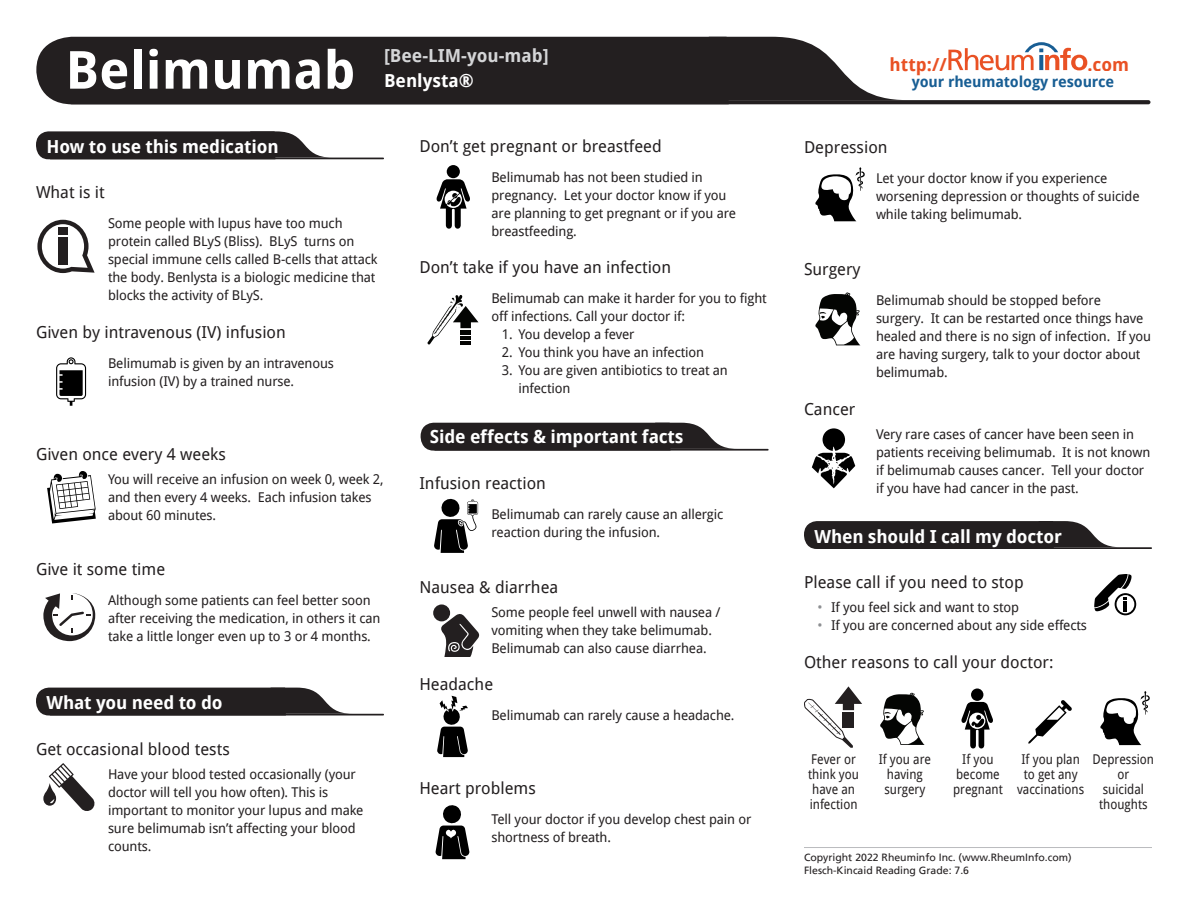
<style>
.page{position:relative;width:1188px;height:918px;background:#fff}
.page>*{position:absolute;margin:0;border:0;box-sizing:border-box;transform-origin:0 0}
.t1{font:700 52.5px "Droid Sans";color:#fff}
.Section_Heading{font:700 18px "Droid Sans";letter-spacing:-.01em;color:#fff}
.Pronunciation{font:700 18px "Droid Sans";color:#d4d5d7}
.Pronunciation-2{font:700 18px "Droid Sans";color:#e95124}
.Alternative_Names{font:700 18px "Droid Sans";color:#fff}
.Heading_-_X{font:16.5px "Droid Sans";color:#231f20}
.Heading{font:16.5px "Droid Sans";color:#231f20}
.Tagline{font:700 15px "Droid Sans";letter-spacing:-.01em;color:#185e94}
.Paragraph{font:13.5px/18px "Droid Sans";letter-spacing:-.01em;color:#231f20}
.Reasons{font:13.5px/15px "Droid Sans";color:#231f20;text-align:center;scale:.9 1}
.Bulleted{font:13.5px/18px "Droid Sans";letter-spacing:-.01em;color:#231f20}
.t2{font:10.5px/12.6px "Frutiger LT";color:#231f20}
.s1{color:#8d8f92}
</style>
<div class="page">
<svg style="left:36px;top:131px;width:296px;height:28px;background:#3c3839"></svg>
<hr style="left:50px;top:158px;width:334px;height:1px;background:#231f20">
<svg style="left:421px;top:423px;width:316px;height:28px;background:#373434"></svg>
<hr style="left:434px;top:449px;width:335px;height:2px;background:#231f20">
<svg style="left:36px;top:688px;width:317px;height:28px;background:#383435"></svg>
<hr style="left:50px;top:714px;width:334px;height:2px;background:#231f20">
<svg style="left:804px;top:521px;width:311px;height:28px;background:#353132"></svg>
<hr style="left:818px;top:547px;width:334px;height:2px;background:#231f20">
<svg style="left:729px;top:37px;width:172px;height:63px"></svg>
<div style="left:36px;top:37px;width:693px;height:67px;background:#231f20"></div>
<hr style="left:69px;top:100px;width:1081px;height:4px;background:#231f20;border-radius:2px">
<svg style="left:948px;top:42px;width:139px;height:29px"></svg>
<hr style="left:804px;top:847px;width:348px;height:1px;background:#babbbe">
<svg style="left:37px;top:220px;width:58px;height:53px"></svg>
<svg style="left:43px;top:593px;width:52px;height:48px"></svg>
<svg style="left:43px;top:763px;width:52px;height:48px"></svg>
<svg style="left:804px;top:686px;width:58px;height:62px"></svg>
<div style="left:447px;top:165px;width:13px;height:13px;background:#000;border-radius:50%"></div>
<svg style="left:436px;top:179px;width:34px;height:50px"></svg>
<svg style="left:427px;top:295px;width:51px;height:50px"></svg>
<svg style="left:880px;top:693px;width:45px;height:52px"></svg>
<svg style="left:815px;top:292px;width:45px;height:53px"></svg>
<svg style="left:815px;top:167px;width:50px;height:54px"></svg>
<div style="left:971px;top:688px;width:12px;height:13px;background:#000;border-radius:50%"></div>
<svg style="left:961px;top:702px;width:32px;height:47px"></svg>
<svg style="left:1028px;top:700px;width:44px;height:44px"></svg>
<svg style="left:56px;top:357px;width:30px;height:49px"></svg>
<svg style="left:434px;top:498px;width:44px;height:55px"></svg>
<svg style="left:1094px;top:574px;width:42px;height:41px"></svg>
<svg style="left:437px;top:696px;width:31px;height:61px"></svg>
<svg style="left:1100px;top:691px;width:50px;height:54px"></svg>
<svg style="left:812px;top:428px;width:43px;height:60px"></svg>
<div style="left:433px;top:604px;width:17px;height:17px;background:#231f20;border-radius:50%"></div>
<svg style="left:440px;top:613px;width:39px;height:44px"></svg>
<svg style="left:436px;top:805px;width:33px;height:54px"></svg>
<svg style="left:47px;top:471px;width:49px;height:52px"></svg>
<p class="t1" style="left:65px;top:40px;width:292px">Belimumab</p>
<p class="Pronunciation" style="left:384px;top:46px;width:166px">[Bee-LIM-you-mab]</p>
<p class="Alternative_Names" style="left:384px;top:70px;width:91px">Benlysta®</p>
<p class="Section_Heading" style="left:46px;top:136px;width:234px">How to use this medication</p>
<p class="Heading_-_X" style="left:36px;top:183px;width:70px">What is it</p>
<p class="Paragraph" style="left:108px;top:214px;width:271px">Some people with lupus have too much protein called BLyS (Bliss). BLyS turns on special immune cells called B-cells that attack the body. Benlysta is a biologic medicine that blocks the activity of BLyS.</p>
<p class="Heading_-_X" style="left:36px;top:322px;width:251px">Given by intravenous (IV) infusion</p>
<p class="Paragraph" style="left:108px;top:354px;width:227px">Belimumab is given by an intravenous infusion (IV) by a trained nurse.</p>
<p class="Heading" style="left:36px;top:444px;width:191px">Given once every 4 weeks</p>
<p class="Paragraph" style="left:108px;top:470px;width:277px">You will receive an infusion on week 0, week 2, and then every 4 weeks. Each infusion takes about 60 minutes.</p>
<p class="Heading_-_X" style="left:36px;top:560px;width:131px">Give it some time</p>
<p class="Paragraph" style="left:108px;top:592px;width:274px">Although some patients can feel better soon after receiving the medication, in others it can take a little longer even up to 3 or 4 months.</p>
<p class="Section_Heading" style="left:46px;top:693px;width:178px">What you need to do</p>
<p class="Heading" style="left:36px;top:739px;width:195px">Get occasional blood tests</p>
<p class="Paragraph" style="left:108px;top:765px;width:257px">Have your blood tested occasionally (your doctor will tell you how often). This is important to monitor your lupus and make sure belimumab isn’t affecting your blood counts.</p>
<p class="Heading_-_X" style="left:419px;top:136px;width:244px">Don’t get pregnant or breastfeed</p>
<p class="Paragraph" style="left:491px;top:168px;width:246px">Belimumab has not been studied in pregnancy. Let your doctor know if you are planning to get pregnant or if you are breastfeeding.</p>
<p class="Heading_-_X" style="left:419px;top:258px;width:253px">Don’t take if you have an infection</p>
<p class="Paragraph" style="left:491px;top:290px;width:277px">Belimumab can make it harder for you to fight off infections. Call your doctor if:</p>
<p class="Paragraph" style="left:502px;top:326px;width:134px">1. You develop a fever</p>
<p class="Paragraph" style="left:502px;top:344px;width:204px">2. You think you have an infection</p>
<p class="Paragraph" style="left:518px;top:362px;width:211px;text-indent:-16px">3. You are given antibiotics to treat an infection</p>
<p class="Section_Heading" style="left:430px;top:427px;width:255px">Side effects &amp; important facts</p>
<p class="Heading_-_X" style="left:419px;top:473px;width:128px">Infusion reaction</p>
<p class="Paragraph" style="left:491px;top:505px;width:234px">Belimumab can rarely cause an allergic reaction during the infusion.</p>
<p class="Heading" style="left:419px;top:577px;width:140px">Nausea &amp; diarrhea</p>
<p class="Bulleted" style="left:491px;top:603px;width:231px">Some people feel unwell with nausea / vomiting when they take belimumab.<br>Belimumab can also cause diarrhea.</p>
<p class="Heading_-_X" style="left:419px;top:675px;width:75px">Headache</p>
<p class="Paragraph" style="left:491px;top:707px;width:245px">Belimumab can rarely cause a headache.</p>
<p class="Heading_-_X" style="left:419px;top:779px;width:118px">Heart problems</p>
<p class="Paragraph" style="left:491px;top:810px;width:262px">Tell your doctor if you develop chest pain or shortness of breath.</p>
<p class="Pronunciation-2" style="left:890px;top:54px;width:59px">http://</p>
<p class="Pronunciation-2" style="left:1087px;top:54px;width:43px">.com</p>
<p class="Tagline" style="left:912px;top:73px;width:204px">your rheumatology resource</p>
<p class="Heading_-_X" style="left:804px;top:138px;width:85px">Depression</p>
<p class="Paragraph" style="left:876px;top:169px;width:265px">Let your doctor know if you experience worsening depression or thoughts of suicide while taking belimumab.</p>
<p class="Heading_-_X" style="left:804px;top:259px;width:58px">Surgery</p>
<p class="Heading" style="left:804px;top:399px;width:53px">Cancer</p>
<p class="Paragraph" style="left:876px;top:291px;width:277px">Belimumab should be stopped before surgery. It can be restarted once things have healed and there is no sign of infection. If you are having surgery, talk to your doctor about belimumab.</p>
<p class="Paragraph" style="left:876px;top:425px;width:276px">Very rare cases of cancer have been seen in patients receiving belimumab. It is not known if belimumab causes cancer. Tell your doctor if you have had cancer in the past.</p>
<p class="Section_Heading" style="left:814px;top:526px;width:249px">When should I call my doctor</p>
<p class="Heading" style="left:804px;top:573px;width:221px">Please call if you need to stop</p>
<p class="Paragraph" style="left:818px;top:598px;width:203px"><span class="s1">•</span> If you feel sick and want to stop</p>
<p class="Paragraph" style="left:818px;top:616px;width:271px"><span class="s1">•</span> If you are concerned about any side effects</p>
<p class="Heading" style="left:804px;top:652px;width:251px">Other reasons to call your doctor:</p>
<p class="Reasons" style="left:808px;top:752px;width:58px">Fever or think you have an infection</p>
<p class="Reasons" style="left:879px;top:752px;width:60px">If you are having surgery</p>
<p class="Reasons" style="left:953px;top:752px;width:57px">If you become pregnant</p>
<p class="Reasons" style="left:1017px;top:752px;width:76px">If you plan to get any vaccinations</p>
<p class="Reasons" style="left:1093px;top:752px;width:70px">Depression</p>
<p class="Reasons" style="left:1117px;top:767px;width:15px">or</p>
<p class="Reasons" style="left:1103px;top:782px;width:47px">suicidal</p>
<p class="Reasons" style="left:1099px;top:797px;width:55px">thoughts</p>
<p class="t2" style="left:804px;top:852px;width:269px">Copyright 2022 Rheuminfo Inc. (www.RheumInfo.com)<br>Flesch-Kincaid Reading Grade: 7.6</p>
</div>
